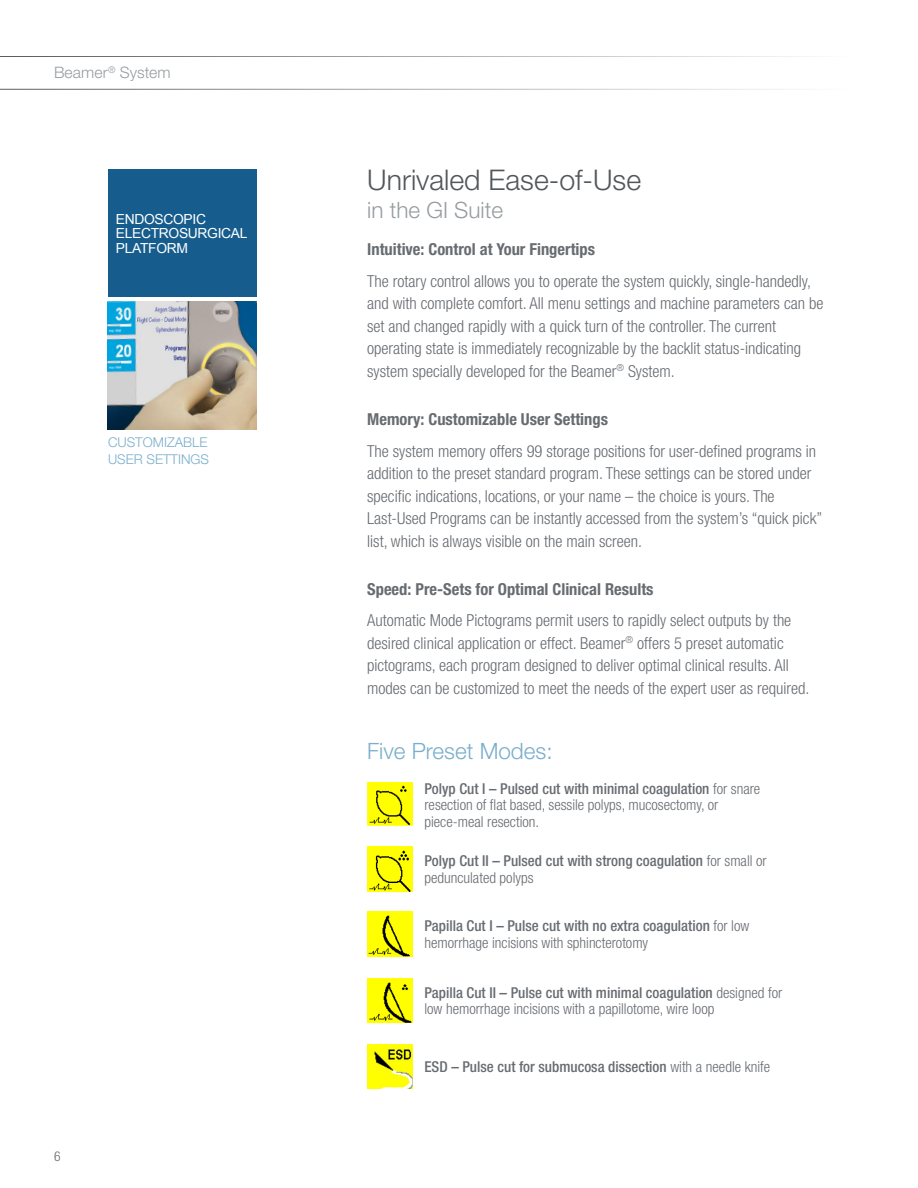
<style>
.page{position:relative;width:918px;height:1188px;background:#fff}
.page>*{position:absolute;margin:0;border:0;box-sizing:border-box;transform-origin:0 0}
.t1{font:300 28.5px "Helvetica Neue LT Std";color:#52575b}
.t2{font:300 22.5px "Helvetica Neue LT Std";color:#7aaecb}
.t3{font:300 22.5px "Helvetica Neue LT Std";color:#979da1}
.t4{font:300 condensed 16.5px/22.5px "Helvetica Neue LT Std";color:#676c71}
.t5{font:700 condensed 16.5px "Helvetica Neue LT Std";color:#676c71}
.t6{font:300 15.75px "Helvetica Neue LT Std";letter-spacing:.005em;color:#979da1}
.t7{font:300 condensed 15px/16.5px "Helvetica Neue LT Std";color:#676c71}
.t8{font:500 condensed 15px/16.5px "Helvetica Neue LT Std";color:#676c71}
.t9{font:13.8px/14.5px "Arial";letter-spacing:-.025em;color:#fff}
.t10{font:300 13.5px/16.5px "Helvetica Neue LT Std";color:#7aaecb}
.t11{font:300 condensed 13.5px "Helvetica Neue LT Std";color:#676c71}
.s1{font-weight:500}
.s2{font-weight:300}
</style>
<div class="page">
<hr style="left:0;top:89px;width:918px;height:1px;background:#58595b">
<hr style="left:0;top:56px;width:918px;height:1px;background:#58595b">
<div style="left:108px;top:170px;width:148px;height:127px;background:#165d8e"></div>
<img style="left:108px;top:302px;width:148px;height:127px">
<img style="left:367px;top:847px;width:45px;height:45px">
<img style="left:367px;top:912px;width:45px;height:45px">
<img style="left:367px;top:978px;width:45px;height:45px">
<img style="left:367px;top:1044px;width:45px;height:45px">
<img style="left:367px;top:783px;width:45px;height:43px">
<p class="t6" style="left:54px;top:63px;width:118px">Beamer<sup>®</sup> System</p>
<p class="t9" style="left:116px;top:212px;width:133px">ENDOSCOPIC<br>ELECTROSURGICAL<br>PLATFORM</p>
<p class="t10" style="left:108px;top:434px;width:103px">CUSTOMIZABLE<br>USER SETTINGS</p>
<p class="t11" style="left:54px;top:1148px;width:8px">6</p>
<h1 class="t1" style="left:367px;top:162px;width:275px">Unrivaled Ease-of-Use</h1>
<h2 class="t3" style="left:367px;top:197px;width:137px">in the GI Suite</h2>
<p class="t5" style="left:367px;top:240px;width:229px">Intuitive: Control at Your Fingertips</p>
<p class="t4" style="left:367px;top:269px;width:458px">The rotary control allows you to operate the system quickly, single-handedly, and with complete comfort. All menu settings and machine parameters can be set and changed rapidly with a quick turn of the controller. The current operating state is immediately recognizable by the backlit status-indicating system specially developed for the Beamer<sup>®</sup> System.</p>
<p class="t5" style="left:367px;top:410px;width:242px">Memory: Customizable User Settings</p>
<p class="t4" style="left:367px;top:439px;width:457px">The system memory offers 99 storage positions for user-defined programs in addition to the preset standard program. These settings can be stored under specific indications, locations, or your name – the choice is yours. The Last-Used Programs can be instantly accessed from the system’s “quick pick” list, which is always visible on the main screen.</p>
<p class="t5" style="left:367px;top:579px;width:288px">Speed: Pre-Sets for Optimal Clinical Results</p>
<p class="t4" style="left:367px;top:609px;width:444px">Automatic Mode Pictograms permit users to rapidly select outputs by the desired clinical application or effect. Beamer<sup>®</sup> offers 5 preset automatic pictograms, each program designed to deliver optimal clinical results. All modes can be customized to meet the needs of the expert user as required.</p>
<h2 class="t2" style="left:367px;top:737px;width:187px">Five Preset Modes:</h2>
<p class="t7" style="left:424px;top:780px;width:337px"><span class="s1">Polyp Cut I – Pulsed cut with minimal coagulation</span> for snare resection of flat based, sessile polyps, mucosectomy, or piece-meal resection.</p>
<p class="t8" style="left:424px;top:853px;width:344px">Polyp Cut II – Pulsed cut with strong coagulation <span class="s2">for small or pedunculated polyps</span></p>
<p class="t7" style="left:424px;top:918px;width:326px"><span class="s1">Papilla Cut I – Pulse cut with no extra coagulation</span> for low hemorrhage incisions with sphincterotomy</p>
<p class="t7" style="left:424px;top:984px;width:359px"><span class="s1">Papilla Cut II – Pulse cut with minimal coagulation</span> designed for low hemorrhage incisions with a papillotome, wire loop</p>
<p class="t8" style="left:424px;top:1058px;width:347px">ESD – Pulse cut for submucosa dissection <span class="s2">with a needle knife</span></p>
</div>
